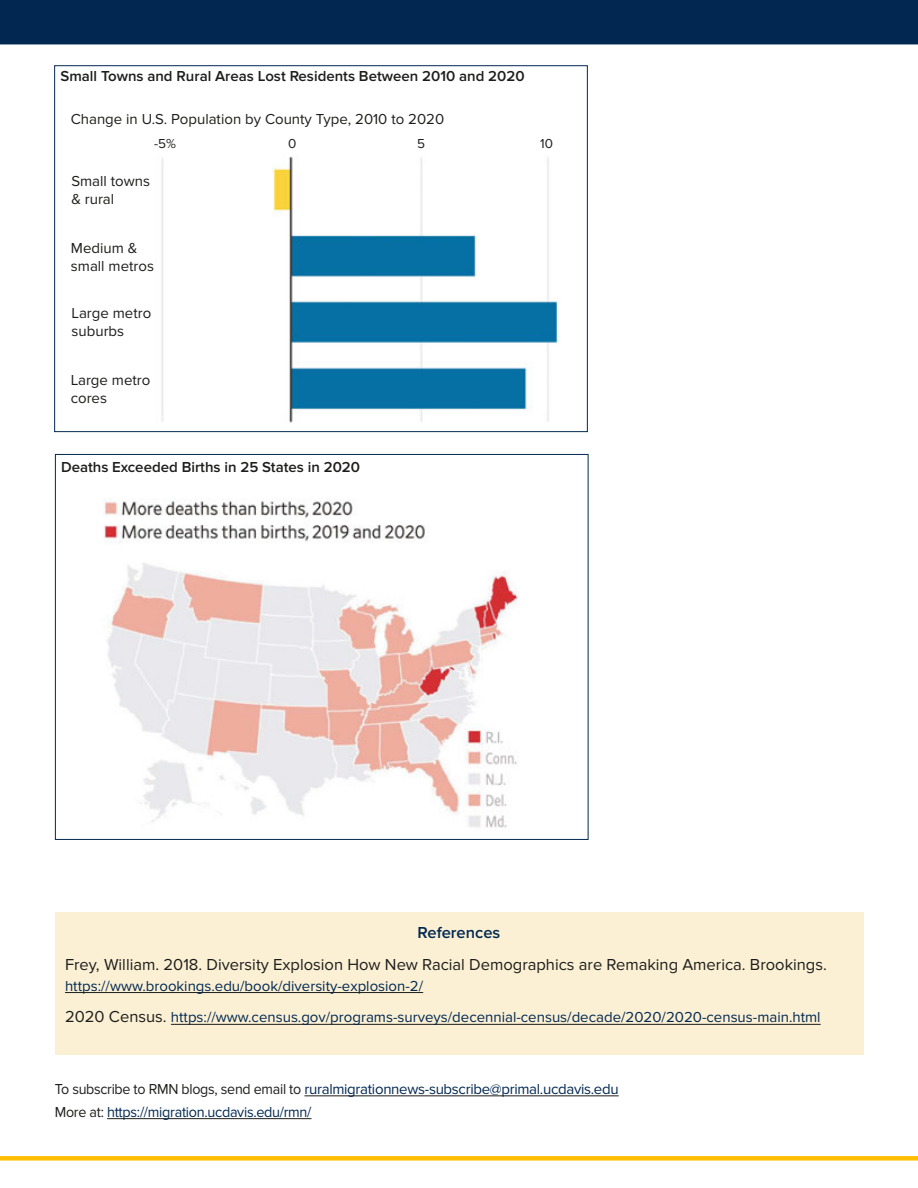
<style>
.page{position:relative;width:918px;height:1188px;background:#fff}
.page>*{position:absolute;margin:0;border:0;box-sizing:border-box;transform-origin:0 0}
.Article_Body__Palati{font:16.5px "Proxima Nova";color:#1d1d1b}
.Article_Body__Palati-2{font:600 16.5px "Proxima Nova";color:#022851}
.Article_Body__Palati-3{font:15px "Proxima Nova";color:#022851}
.Article_Body__Palati-4{font:15px/18px "Proxima Nova";color:#1d1d1b}
.Article_Body__Palati-5{font:600 15px "Proxima Nova";color:#1d1d1b}
.Article_Body__Palati-6{font:15px "Proxima Nova";letter-spacing:-.02em;color:#022851}
.Article_Body__Palati-7{font:15px "Proxima Nova";letter-spacing:-.02em;color:#022851;scale:.96 1}
.Article_Body__Palati-8{font:13.5px "Proxima Nova";color:#1d1d1b}
.s1{font-size:16.5px;color:#1d1d1b}
.s2{color:#1d1d1b}
</style>
<div class="page">
<div style="left:0;top:0;width:918px;height:44px;background:#022851"></div>
<div style="left:0;top:1156px;width:918px;height:5px;background:#ffbf00"></div>
<img style="left:161px;top:156px;width:399px;height:267px">
<img style="left:104px;top:500px;width:415px;height:328px">
<div style="left:55px;top:912px;width:808px;height:142px;background:#fbf0d4"></div>
<hr style="left:65px;top:992px;width:358px;height:1px;background:#1d1d1b">
<hr style="left:171px;top:1024px;width:650px;height:1px;background:#1d1d1b">
<hr style="left:304px;top:1096px;width:315px;height:1px;background:#1d1d1b">
<hr style="left:107px;top:1118px;width:205px;height:1px;background:#1d1d1b">
<p class="Article_Body__Palati-5" style="left:60px;top:67px;width:466px">Small Towns and Rural Areas Lost Residents Between 2010 and 2020</p>
<p class="Article_Body__Palati-4" style="left:71px;top:110px;width:375px">Change in U.S. Population by County Type, 2010 to 2020</p>
<p class="Article_Body__Palati-8" style="left:154px;top:135px;width:23px">-5%</p>
<p class="Article_Body__Palati-8" style="left:288px;top:135px;width:10px">0</p>
<p class="Article_Body__Palati-8" style="left:417px;top:135px;width:9px">5</p>
<p class="Article_Body__Palati-8" style="left:540px;top:135px;width:14px">10</p>
<p class="Article_Body__Palati-4" style="left:71px;top:173px;width:80px">Small towns &amp; rural</p>
<p class="Article_Body__Palati-4" style="left:71px;top:240px;width:85px">Medium &amp; small metros</p>
<p class="Article_Body__Palati-4" style="left:72px;top:305px;width:81px">Large metro suburbs</p>
<p class="Article_Body__Palati-4" style="left:71px;top:371px;width:81px">Large metro cores</p>
<p class="Article_Body__Palati-5" style="left:61px;top:458px;width:301px">Deaths Exceeded Births in 25 States in 2020</p>
<p class="Article_Body__Palati-2" style="left:418px;top:923px;width:84px">References</p>
<p class="Article_Body__Palati" style="left:65px;top:955px;width:763px">Frey, William. 2018. Diversity Explosion How New Racial Demographics are Remaking America. Brookings.</p>
<p class="Article_Body__Palati-3" style="left:65px;top:977px;width:360px">https://www.brookings.edu/book/diversity-explosion-2/</p>
<p class="Article_Body__Palati-3" style="left:65px;top:1009px;width:757px"><span class="s1">2020 Census.</span> https://www.census.gov/programs-surveys/decennial-census/decade/2020/2020-census-main.html</p>
<p class="Article_Body__Palati-6" style="left:55px;top:1080px;width:565px"><span class="s2">To subscribe to RMN blogs, send email to</span> ruralmigrationnews-subscribe@primal.ucdavis.edu</p>
<p class="Article_Body__Palati-7" style="left:55px;top:1103px;width:269px"><span class="s2">More at:</span> https://migration.ucdavis.edu/rmn/</p>
</div>
